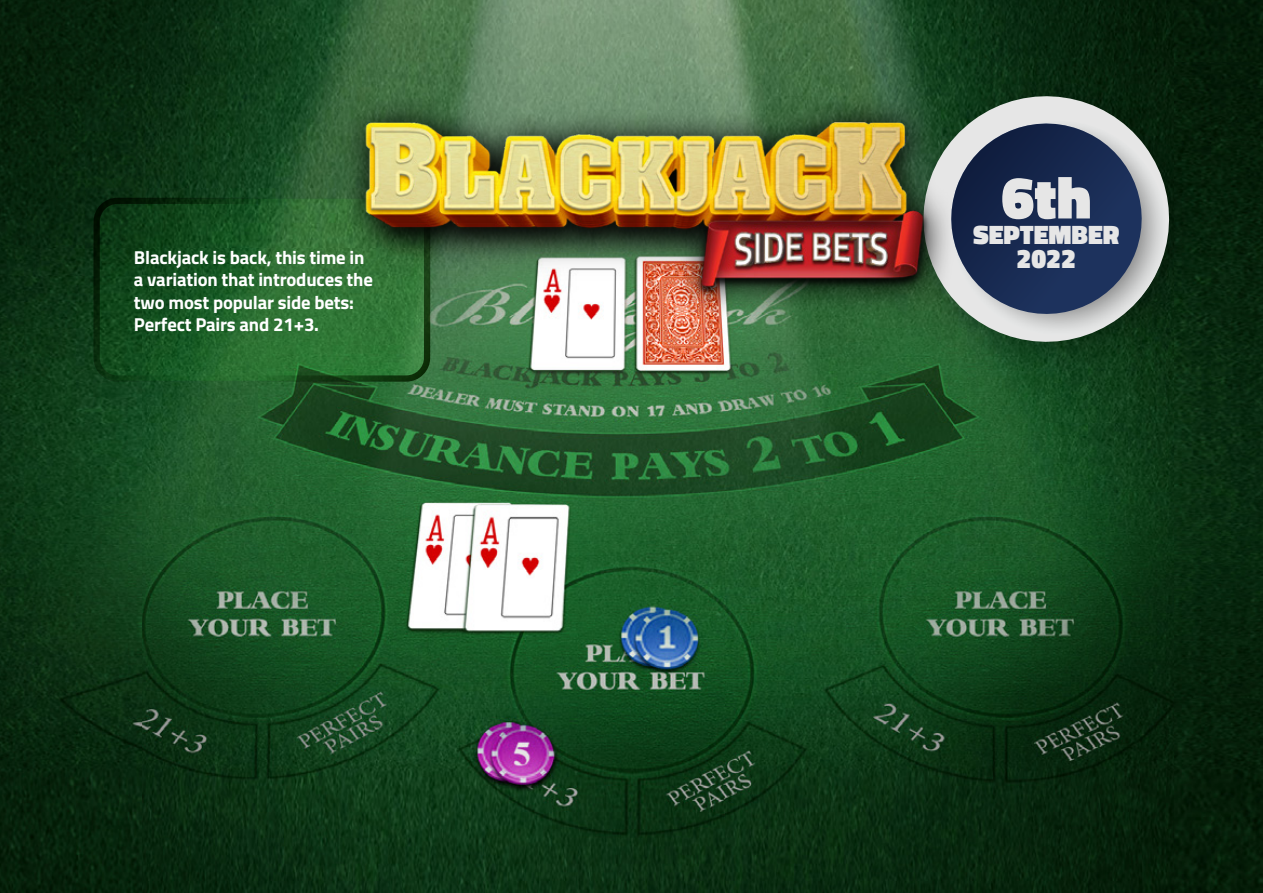
<style>
.page{position:relative;width:1263px;height:893px;background:#fff}
.page>*{position:absolute;margin:0;border:0;box-sizing:border-box;transform-origin:0 0}
.t1{font:900 60px "Titillium Web";color:#e6e6e6}
.t2{font:900 27px/24px "Titillium Web";color:#e6e6e6;text-align:center}
.t3{font:700 18.75px/22.5px "Titillium Web";letter-spacing:-.01em;color:#fff}
</style>
<div class="page">
<img style="left:141px;top:351px;width:1033px;height:542px">
<img style="left:141px;top:0;width:1033px;height:198px">
<img style="left:0;top:247px;width:141px;height:646px">
<img style="left:0;top:0;width:141px;height:247px">
<svg style="left:99px;top:203px;width:326px;height:173px;background:#185522"></svg>
<div style="left:94px;top:199px;width:336px;height:182px;border:9px solid #1e4100;border-radius:18px"></div>
<div style="left:1174px;top:0;width:89px;height:63px;background:#041c08"></div>
<img style="left:1174px;top:63px;width:89px;height:830px">
<div style="left:896px;top:69px;width:312px;height:312px;background:#000;opacity:.33"></div>
<svg style="left:907px;top:80px;width:278px;height:278px;background:#1a3a20"></svg>
<svg style="left:1049px;top:111px;width:105px;height:10px"></svg>
<svg style="left:1049px;top:121px;width:127px;height:214px;background:#4b5b6b"></svg>
<div style="left:94px;top:198px;width:336px;height:184px;border:6px solid #1e4100;border-radius:21px"></div>
<img style="left:253px;top:10px;width:796px;height:341px">
<p class="t3" style="left:134px;top:245px;width:240px">Blackjack is back, this time in a variation that introduces the two most popular side bets:<br>Perfect Pairs and 21+3.</p>
<h1 class="t1" style="left:1001px;top:154px;width:91px">6th</h1>
<h2 class="t2" style="left:973px;top:222px;width:148px">SEPTEMBER<br>2022</h2>
</div>
